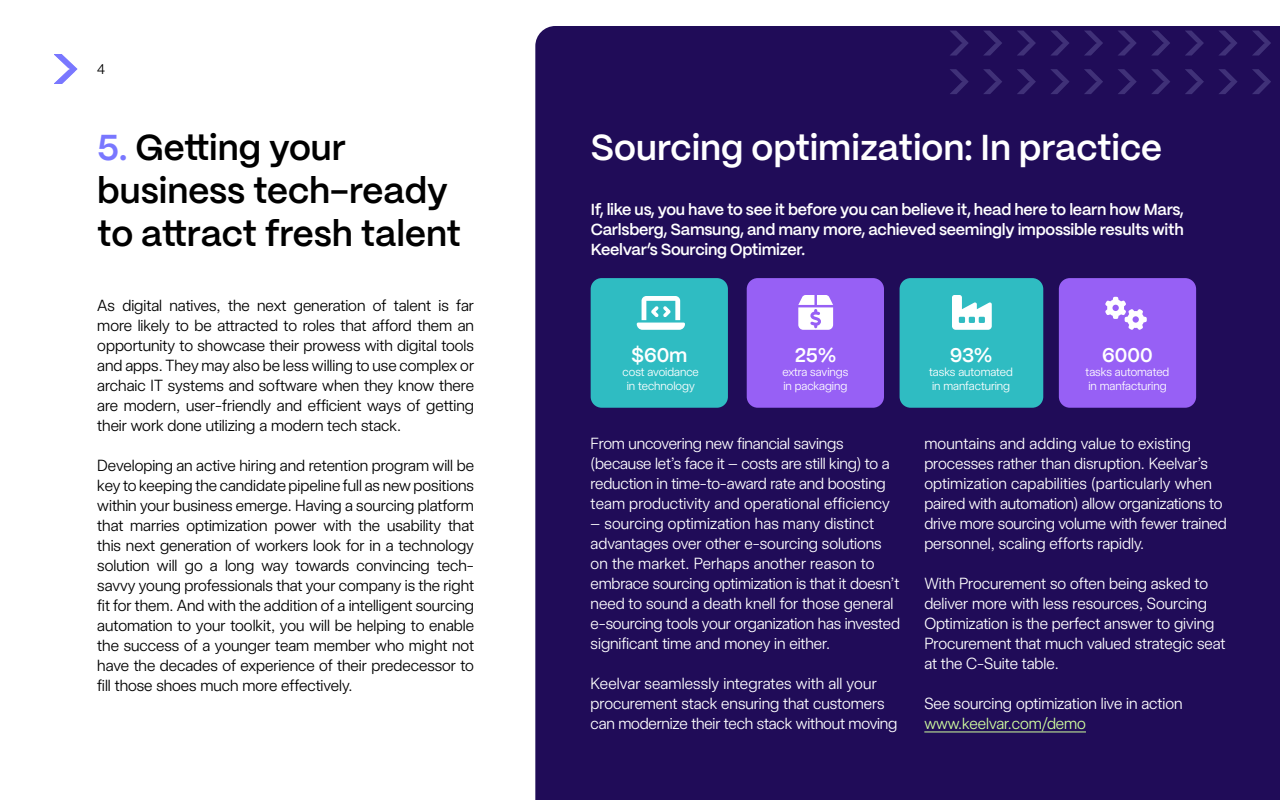
<style>
.page{position:relative;width:1280px;height:800px;background:#fff}
.page>*{position:absolute;margin:0;border:0;box-sizing:border-box;transform-origin:0 0}
.t1{font:600 36px/43.2px "PP Mori";color:#000}
.t2{font:600 36px "PP Mori";color:#fff}
.t3{font:600 19.8px "PP Mori";color:#fff}
.t4{font:16px/20px "Universal Sans Display 300";color:#fff}
.t5{font:16px/20px "Universal Sans Display 300";color:#000;text-align:justify}
.t6{font:600 16px/20px "PP Mori";letter-spacing:-.015em;color:#fff;text-align:justify}
.t7{font:16px "Universal Sans Display 300";color:#d1ff9f}
.t8{font:14px "Universal Sans Display 300";color:#000}
.t9{font:12px/14px "Universal Sans Display 300";color:#fff}
.s1{color:#7977ff}
</style>
<div class="page">
<img style="left:54px;top:54px;width:23px;height:30px">
<div style="left:535px;top:26px;width:745px;height:774px;background:#200c58"></div>
<svg style="left:1252px;top:69px;width:19px;height:25px"></svg>
<svg style="left:1218px;top:69px;width:20px;height:25px"></svg>
<svg style="left:1185px;top:69px;width:19px;height:25px"></svg>
<svg style="left:1151px;top:69px;width:19px;height:25px"></svg>
<svg style="left:1118px;top:69px;width:19px;height:25px"></svg>
<svg style="left:1084px;top:69px;width:19px;height:25px"></svg>
<svg style="left:1050px;top:69px;width:20px;height:25px"></svg>
<svg style="left:1017px;top:69px;width:19px;height:25px"></svg>
<svg style="left:983px;top:69px;width:19px;height:25px"></svg>
<svg style="left:950px;top:69px;width:19px;height:25px"></svg>
<svg style="left:1252px;top:31px;width:19px;height:25px"></svg>
<svg style="left:1218px;top:31px;width:20px;height:25px"></svg>
<svg style="left:1185px;top:31px;width:19px;height:25px"></svg>
<svg style="left:1151px;top:31px;width:19px;height:25px"></svg>
<svg style="left:1118px;top:31px;width:19px;height:25px"></svg>
<svg style="left:1084px;top:31px;width:19px;height:25px"></svg>
<svg style="left:1050px;top:31px;width:20px;height:25px"></svg>
<svg style="left:1017px;top:31px;width:19px;height:25px"></svg>
<svg style="left:983px;top:31px;width:19px;height:25px"></svg>
<svg style="left:950px;top:31px;width:19px;height:25px"></svg>
<hr style="left:924px;top:732px;width:162px;height:1px;background:#d1ff9f">
<div style="left:900px;top:278px;width:143px;height:130px;background:#2fbcc2;border-radius:11px"></div>
<svg style="left:952px;top:295px;width:40px;height:35px"></svg>
<div style="left:747px;top:278px;width:137px;height:130px;background:#9760f5;border-radius:11px"></div>
<svg style="left:798px;top:295px;width:35px;height:35px"></svg>
<div style="left:591px;top:278px;width:137px;height:130px;background:#2fbcc2;border-radius:11px"></div>
<svg style="left:637px;top:296px;width:48px;height:34px"></svg>
<div style="left:1059px;top:278px;width:137px;height:130px;background:#9760f5;border-radius:11px"></div>
<svg style="left:1105px;top:297px;width:42px;height:33px"></svg>
<p class="t8" style="left:97px;top:61px;width:9px">4</p>
<h1 class="t1" style="left:97px;top:123px;width:365px"><span class="s1">5.</span> Getting your business tech-ready to attract fresh talent</h1>
<p class="t5" style="left:97px;top:296px;width:378px">As digital natives, the next generation of talent is far more likely to be attracted to roles that afford them an opportunity to showcase their prowess with digital tools and apps. They may also be less willing to use complex or archaic IT systems and software when they know there are modern, user-friendly and efficient ways of getting their work done utilizing a modern tech stack.</p>
<p class="t5" style="left:97px;top:456px;width:378px">Developing an active hiring and retention program will be key to keeping the candidate pipeline full as new positions within your business emerge. Having a sourcing platform that marries optimization power with the usability that this next generation of workers look for in a technology solution will go a long way towards convincing tech&shy;savvy young professionals that your company is the right fit for them. And with the addition of a intelligent sourcing automation to your toolkit, you will be helping to enable the success of a younger team member who might not have the decades of experience of their predecessor to fill those shoes much more effectively.</p>
<h1 class="t2" style="left:591px;top:116px;width:573px">Sourcing optimization: In practice</h1>
<p class="t6" style="left:591px;top:198px;width:595px">If, like us, you have to see it before you can believe it, head here to learn how Mars, Carlsberg, Samsung, and many more, achieved seemingly impossible results with Keelvar’s Sourcing Optimizer.</p>
<p class="t3" style="left:631px;top:338px;width:58px">$60m</p>
<p class="t9" style="left:623px;top:365px;width:78px;text-align:center">cost avoidance in technology</p>
<p class="t3" style="left:795px;top:338px;width:43px">25%</p>
<p class="t9" style="left:782px;top:365px;width:68px">extra savings in packaging</p>
<p class="t4" style="left:591px;top:434px;width:301px">From uncovering new financial savings (because let’s face it – costs are still king) to a reduction in time-to-award rate and boosting team productivity and operational efficiency</p>
<p class="t4" style="left:591px;top:514px;width:311px">– sourcing optimization has many distinct advantages over other e-sourcing solutions on the market. Perhaps another reason to embrace sourcing optimization is that it doesn’t need to sound a death knell for those general e-sourcing tools your organization has invested significant time and money in either.</p>
<p class="t4" style="left:591px;top:674px;width:308px">Keelvar seamlessly integrates with all your procurement stack ensuring that customers can modernize their tech stack without moving</p>
<p class="t3" style="left:950px;top:338px;width:44px">93%</p>
<p class="t9" style="left:929px;top:365px;width:85px">tasks automated in manfacturing</p>
<p class="t3" style="left:1102px;top:338px;width:52px">6000</p>
<p class="t9" style="left:1086px;top:365px;width:85px">tasks automated in manfacturing</p>
<p class="t4" style="left:924px;top:434px;width:304px">mountains and adding value to existing processes rather than disruption. Keelvar’s optimization capabilities (particularly when paired with automation) allow organizations to drive more sourcing volume with fewer trained personnel, scaling efforts rapidly.</p>
<p class="t4" style="left:924px;top:574px;width:303px">With Procurement so often being asked to deliver more with less resources, Sourcing Optimization is the perfect answer to giving Procurement that much valued strategic seat at the C-Suite table.</p>
<p class="t4" style="left:924px;top:694px;width:260px">See sourcing optimization live in action</p>
<p class="t7" style="left:924px;top:715px;width:163px">www.keelvar.com/demo</p>
</div>
